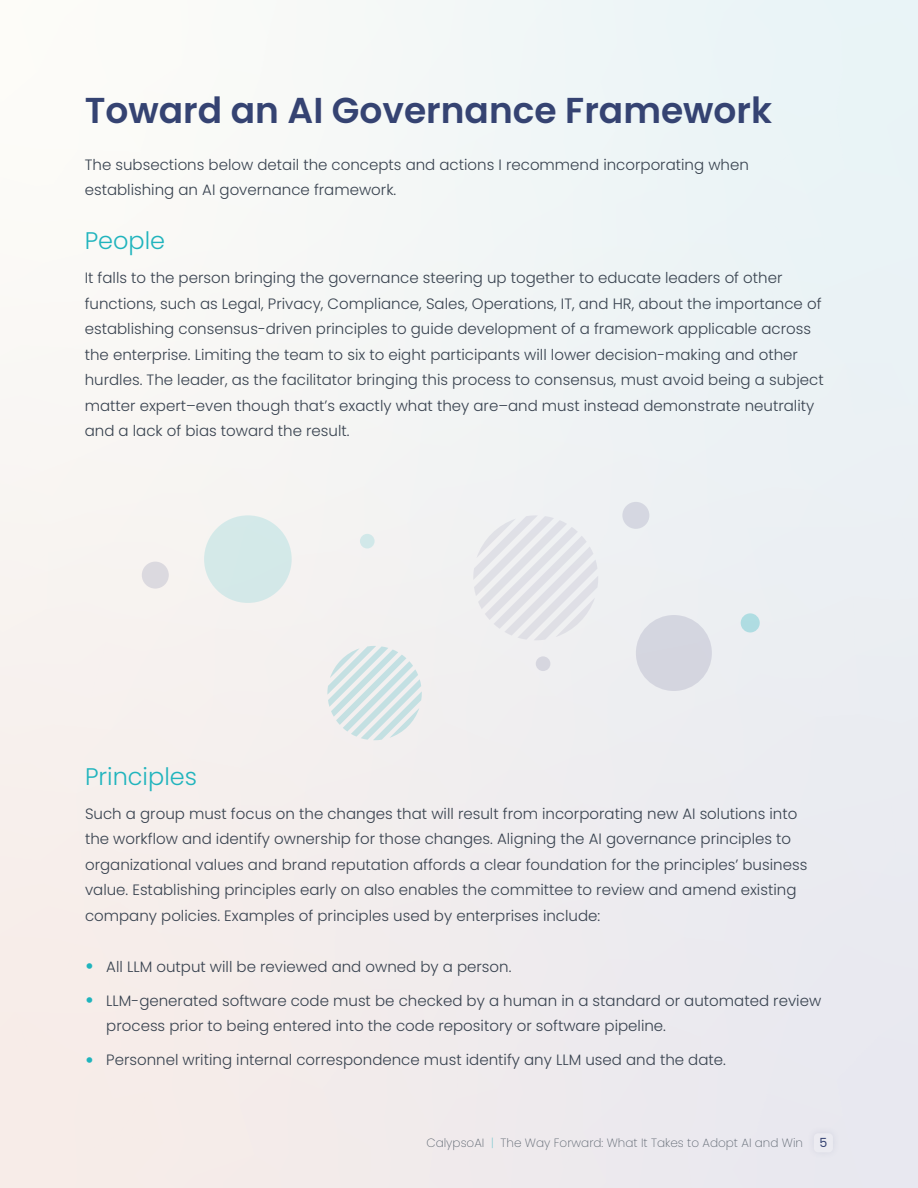
<style>
.page{position:relative;width:918px;height:1188px;background:#f1f1f2}
.page>*{position:absolute;margin:0;border:0;box-sizing:border-box;transform-origin:0 0}
.t1{font:600 36px "Poppins";color:#354372}
.t2{font:300 24px "Poppins";color:#20b4bd}
.t3{font:300 15px/25.5px "Poppins";color:#38424f}
.t4{font:12.6px "Poppins";color:#354372}
.t5{font:200 12px "Poppins";color:#606872}
.s1{font-size:24px;color:#20b4bd}
.s2{color:#6ec4cb}
</style>
<div class="page">
<div style="left:806px;top:1126px;width:35px;height:34px;background:#e6e6ee"></div>
<div style="left:814px;top:1133px;width:19px;height:19px;background:#ebebf1;border-radius:4px"></div>
<div style="left:204px;top:515px;width:88px;height:88px;background:#d3e9e8;border-radius:50%"></div>
<div style="left:142px;top:562px;width:27px;height:27px;background:#dbd9df;border-radius:50%"></div>
<svg style="left:741px;top:613px;width:19px;height:20px"></svg>
<div style="left:636px;top:615px;width:76px;height:76px;background:#d4d5df;border-radius:50%"></div>
<div style="left:622px;top:502px;width:27px;height:27px;background:#d5d7e1;border-radius:50%"></div>
<div style="left:360px;top:534px;width:15px;height:15px;background:#d1e8e9;border-radius:50%"></div>
<div style="left:536px;top:656px;width:14px;height:15px;background:#d6d6df;border-radius:50%"></div>
<svg style="left:473px;top:515px;width:125px;height:125px"></svg>
<svg style="left:327px;top:646px;width:95px;height:94px"></svg>
<h1 class="t1" style="left:85px;top:89px;width:689px">Toward an AI Governance Framework</h1>
<p class="t3" style="left:85px;top:152px;width:666px">The subsections below detail the concepts and actions I recommend incorporating when establishing an AI governance framework.</p>
<h2 class="t2" style="left:85px;top:227px;width:82px">People</h2>
<p class="t3" style="left:85px;top:265px;width:741px">It falls to the person bringing the governance steering up together to educate leaders of other functions, such as Legal, Privacy, Compliance, Sales, Operations, IT, and HR, about the importance of establishing consensus-driven principles to guide development of a framework applicable across the enterprise. Limiting the team to six to eight participants will lower decision-making and other hurdles. The leader, as the facilitator bringing this process to consensus, must avoid being a subject matter expert–even though that’s exactly what they are–and must instead demonstrate neutrality and a lack of bias toward the result.</p>
<h2 class="t2" style="left:85px;top:762px;width:113px">Principles</h2>
<p class="t3" style="left:85px;top:801px;width:724px">Such a group must focus on the changes that will result from incorporating new AI solutions into the workflow and identify ownership for those changes. Aligning the AI governance principles to organizational values and brand reputation affords a clear foundation for the principles’ business value. Establishing principles early on also enables the committee to review and amend existing company policies. Examples of principles used by enterprises include:</p>
<p class="t3" style="left:85px;top:954px;width:428px"><span class="s1">•</span> All LLM output will be reviewed and owned by a person.</p>
<p class="t3" style="left:106px;top:988px;width:716px;text-indent:-21px"><span class="s1">•</span> LLM-generated software code must be checked by a human in a standard or automated review process prior to being entered into the code repository or software pipeline.</p>
<p class="t3" style="left:85px;top:1047px;width:642px"><span class="s1">•</span> Personnel writing internal correspondence must identify any LLM used and the date.</p>
<p class="t5" style="left:426px;top:1136px;width:378px">CalypsoAI <span class="s2">|</span> The Way Forward: What It Takes to Adopt AI and Win</p>
<p class="t4" style="left:819px;top:1135px;width:9px">5</p>
</div>
